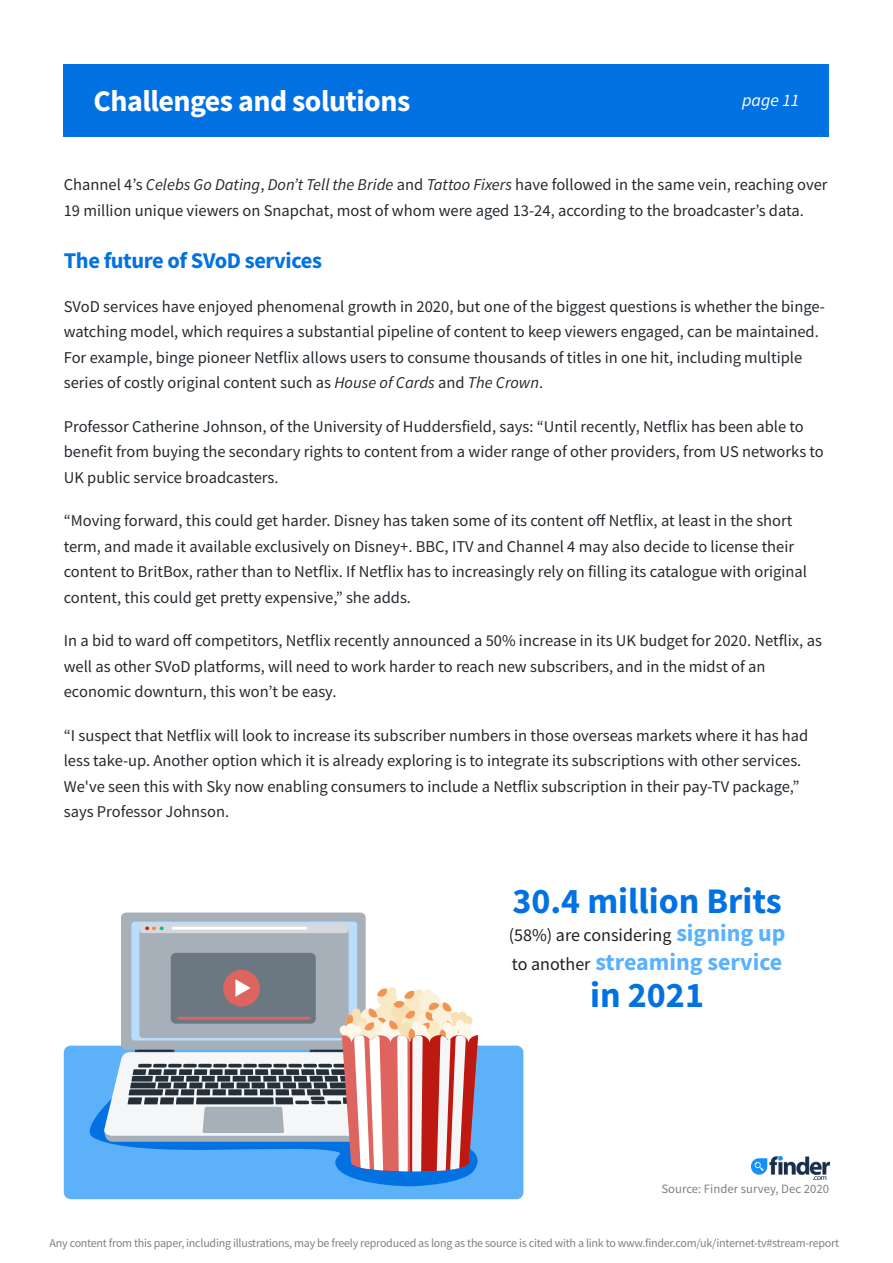
<style>
.page{position:relative;width:893px;height:1263px;background:#fff}
.page>*{position:absolute;margin:0;border:0;box-sizing:border-box;transform-origin:0 0}
.t1{font:700 36px "Source Sans Pro";color:#0271e1}
.t2{font:700 30px "Source Sans Pro";letter-spacing:-.02em;color:#fff}
.t3{font:700 24px "Source Sans Pro";color:#5ab1fe}
.t4{font:700 22.5px "Source Sans Pro";letter-spacing:-.02em;color:#0271e1}
.t5{font:18px "Source Sans Pro";color:#231f20}
.t6{font:italic 17.7px "Source Sans Pro";color:#fff}
.t7{font:16.5px/25.5px "Source Sans Pro";color:#242a2f}
.t8{font:12.75px "Source Sans Pro";color:#808080}
.t9{font:12px "Source Sans Pro";letter-spacing:-.02em;color:#808080}
.s1{font-style:italic}
.s2{font-weight:700;font-size:24px;color:#5ab1fe}
.s3{font-weight:400;font-size:18px;color:#231f20}
</style>
<div class="page">
<div style="left:64px;top:64px;width:765px;height:72px;background:#0271e1"></div>
<img style="left:751px;top:1156px;width:78px;height:24px">
<div style="left:64px;top:1045px;width:459px;height:154px;background:#5db1f9;border-radius:7px"></div>
<svg style="left:89px;top:1108px;width:384px;height:79px"></svg>
<div style="left:121px;top:912px;width:245px;height:138px;background:#a7b0b8;border-radius:5px"></div>
<div style="left:131px;top:922px;width:226px;height:118px;background:#b9defd;border-radius:3px"></div>
<div style="left:139px;top:926px;width:210px;height:112px;background:#a7b0b8;border-radius:4px"></div>
<div style="left:139px;top:923px;width:210px;height:10px;background:#d6d9dc;border-radius:4px"></div>
<svg style="left:145px;top:926px;width:19px;height:4px"></svg>
<hr style="left:172px;top:927px;width:135px;height:2px;background:#fff">
<div style="left:171px;top:953px;width:145px;height:71px;background:#6b7781;border-radius:5px"></div>
<div style="left:223px;top:970px;width:37px;height:37px;background:#de645f;border-radius:50%"></div>
<svg style="left:103px;top:979px;width:375px;height:193px"></svg>
<h2 class="t2" style="left:94px;top:88px;width:318px">Challenges and solutions</h2>
<p class="t6" style="left:742px;top:93px;width:59px">page 11</p>
<p class="t7" style="left:64px;top:173px;width:765px">Channel 4’s <span class="s1">Celebs Go Dating</span>, <span class="s1">Don’t Tell the Bride</span> and <span class="s1">Tattoo Fixers</span> have followed in the same vein, reaching over<br>19 million unique viewers on Snapchat, most of whom were aged 13-24, according to the broadcaster’s data.</p>
<h3 class="t4" style="left:64px;top:251px;width:260px">The future of SVoD services</h3>
<p class="t7" style="left:64px;top:295px;width:763px">SVoD services have enjoyed phenomenal growth in 2020, but one of the biggest questions is whether the binge&shy;watching model, which requires a substantial pipeline of content to keep viewers engaged, can be maintained.<br>For example, binge pioneer Netflix allows users to consume thousands of titles in one hit, including multiple series of costly original content such as <span class="s1">House of Cards</span> and <span class="s1">The Crown</span>.</p>
<p class="t7" style="left:64px;top:415px;width:762px">Professor Catherine Johnson, of the University of Huddersfield, says: “Until recently, Netflix has been able to benefit from buying the secondary rights to content from a wider range of other providers, from US networks to<br>UK public service broadcasters.</p>
<p class="t7" style="left:64px;top:509px;width:745px">“Moving forward, this could get harder. Disney has taken some of its content off Netflix, at least in the short term, and made it available exclusively on Disney+. BBC, ITV and Channel 4 may also decide to license their content to BritBox, rather than to Netflix. If Netflix has to increasingly rely on filling its catalogue with original content, this could get pretty expensive,” she adds.</p>
<p class="t7" style="left:64px;top:629px;width:760px">In a bid to ward off competitors, Netflix recently announced a 50% increase in its UK budget for 2020. Netflix, as well as other SVoD platforms, will need to work harder to reach new subscribers, and in the midst of an economic downturn, this won’t be easy.</p>
<p class="t7" style="left:64px;top:724px;width:746px">“I suspect that Netflix will look to increase its subscriber numbers in those overseas markets where it has had less take-up. Another option which it is already exploring is to integrate its subscriptions with other services.<br>We've seen this with Sky now enabling consumers to include a Netflix subscription in their pay-TV package,” says Professor Johnson.</p>
<h1 class="t1" style="left:512px;top:886px;width:271px">30.4 million Brits</h1>
<p class="t5" style="left:509px;top:928px;width:278px">(58%) are considering <span class="s2">signing up</span></p>
<h3 class="t3" style="left:512px;top:952px;width:272px"><span class="s3">to another</span> streaming service</h3>
<h1 class="t1" style="left:590px;top:980px;width:115px">in 2021</h1>
<p class="t8" style="left:661px;top:1184px;width:169px">Source: Finder survey, Dec 2020</p>
<p class="t9" style="left:50px;top:1238px;width:791px">Any content from this paper, including illustrations, may be freely reproduced as long as the source is cited with a link to www.finder.com/uk/internet-tv#stream-report</p>
</div>
